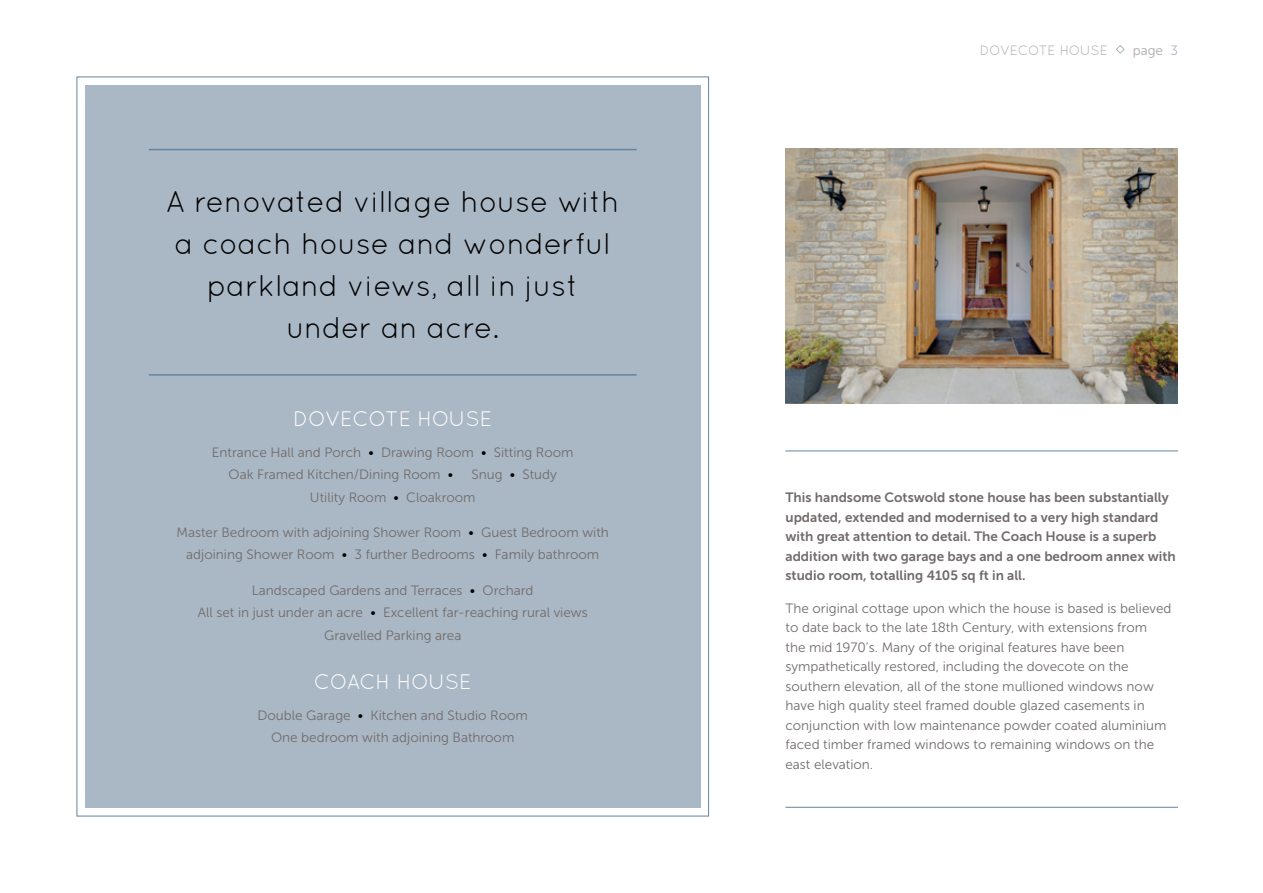
<style>
.page{position:relative;width:1263px;height:893px;background:#fff}
.page>*{position:absolute;margin:0;border:0;box-sizing:border-box;transform-origin:0 0}
._03_Strapline{font:30px/42px "Quicksand";color:#000;text-align:center}
._04_Summary_Headings{font:21px "Quicksand";letter-spacing:-.02em;color:#fff}
._06_Body{font:13.5px/19.5px "Museo Sans 300";color:#716c6b}
._05_Summary{font:13.5px/22.5px "Museo Sans 300";color:#716c6b;text-align:center}
._06_Body-2{font:13.5px/19.5px "Museo Sans 700";color:#716c6b}
.t1{font:13.5px "Quicksand";letter-spacing:-.02em;color:#aeaaaa}
.t2{font:13.5px "Museo Sans 300";color:#aeaaaa}
.s1{color:#000}
.s2{color:#aab7c5}
</style>
<div class="page">
<svg style="left:1116px;top:45px;width:9px;height:9px"></svg>
<img style="left:785px;top:148px;width:393px;height:255px">
<hr style="left:785px;top:451px;width:393px;height:1px;background:#65849d">
<hr style="left:785px;top:807px;width:393px;height:1px;background:#65849d">
<div style="left:85px;top:85px;width:615px;height:723px;background:#aab7c5"></div>
<hr style="left:149px;top:149px;width:488px;height:1px;background:#65849d">
<hr style="left:149px;top:374px;width:488px;height:2px;background:#65849d">
<p class="_03_Strapline" style="left:166px;top:180px;width:455px">A renovated village house with a coach house and wonderful parkland views, all in just under an acre.</p>
<p class="_04_Summary_Headings" style="left:293px;top:406px;width:200px">DOVECOTE HOUSE</p>
<p class="_05_Summary" style="left:229px;top:441px;width:346px;text-align:left;text-indent:-17px">Entrance Hall and Porch <span class="s1">•</span> Drawing Room <span class="s1">•</span> Sitting Room<br>Oak Framed Kitchen/Dining Room <span class="s1">•</span></p>
<p class="_05_Summary" style="left:310px;top:463px;width:248px;text-align:left;text-indent:162px">Snug <span class="s1">•</span> Study<br>Utility Room <span class="s1">•</span> Cloakroom</p>
<p class="_05_Summary" style="left:177px;top:521px;width:434px">Master Bedroom with adjoining Shower Room <span class="s1">•</span> Guest Bedroom with adjoining Shower Room <span class="s1">•</span> 3 further Bedrooms <span class="s1">•</span> Family bathroom</p>
<p class="_05_Summary" style="left:198px;top:579px;width:391px">Landscaped Gardens and Terraces <span class="s1">•</span> Orchard<br>All set in just under an acre <span class="s1">•</span> Excellent far-reaching rural views<br>Gravelled Parking area</p>
<p class="_04_Summary_Headings" style="left:314px;top:669px;width:159px">COACH HOUSE</p>
<p class="_05_Summary" style="left:258px;top:704px;width:272px">Double Garage <span class="s1">•</span> Kitchen and Studio Room<br>One bedroom with adjoining Bathroom</p>
<p class="t1" style="left:980px;top:43px;width:129px">DOVECOTE HOUSE</p>
<p class="t2" style="left:1133px;top:43px;width:47px">page <span class="s2">3</span></p>
<p class="_06_Body-2" style="left:785px;top:488px;width:392px">This handsome Cotswold stone house has been substantially updated, extended and modernised to a very high standard with great attention to detail. The Coach House is a superb addition with two garage bays and a one bedroom annex with studio room, totalling 4105 sq ft in all.</p>
<p class="_06_Body" style="left:785px;top:598px;width:387px">The original cottage upon which the house is based is believed to date back to the late 18th Century, with extensions from<br>the mid 1970’s. Many of the original features have been sympathetically restored, including the dovecote on the southern elevation, all of the stone mullioned windows now have high quality steel framed double glazed casements in conjunction with low maintenance powder coated aluminium faced timber framed windows to remaining windows on the east elevation.</p>
</div>
